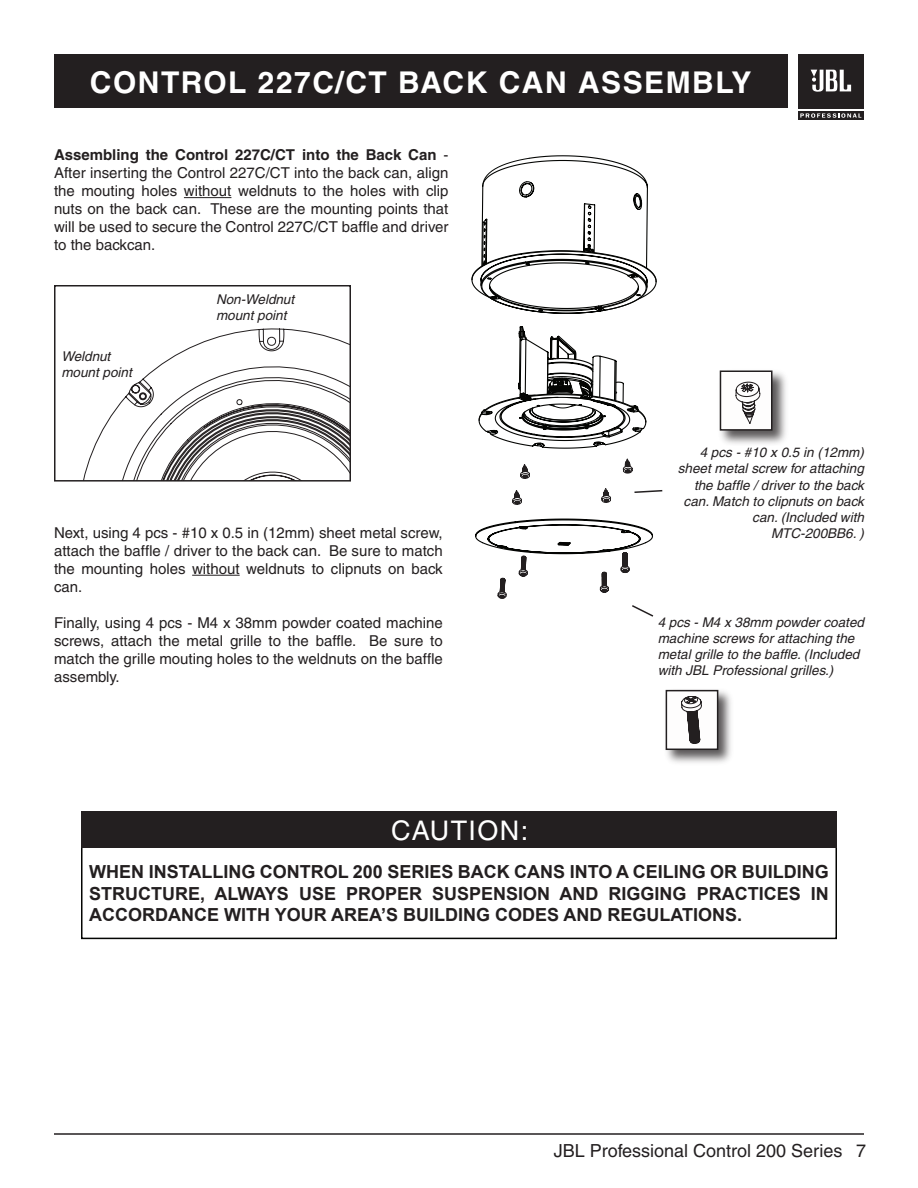
<style>
.page{position:relative;width:918px;height:1188px;background:#fff}
.page>*{position:absolute;margin:0;border:0;box-sizing:border-box;transform-origin:0 0}
.t1{font:700 30px "Helvetica";letter-spacing:.05em;color:#fff}
.t2{font:27px "Helvetica";letter-spacing:.05em;color:#fff}
.t3{font:700 18px/21.6px "Arial";color:#231f20;text-align:justify}
.t4{font:18px "Helvetica";color:#231f20}
.t5{font:15px/18px "Helvetica";color:#231f20;text-align:justify}
.t6{font:italic 13.5px/16.2px "Helvetica";color:#231f20}
.s1{font-weight:700}
</style>
<div class="page">
<div style="left:798px;top:111px;width:65px;height:9px;background:#231f20"></div>
<div style="left:798px;top:54px;width:65px;height:54px;background:#231f20"></div>
<svg style="left:811px;top:70px;width:40px;height:22px"></svg>
<svg style="left:800px;top:113px;width:61px;height:5px"></svg>
<hr style="left:54px;top:1133px;width:810px;height:2px;background:#231f20">
<div style="left:54px;top:54px;width:734px;height:54px;background:#231f20"></div>
<div style="left:81px;top:820px;width:756px;height:119px;border:2px solid #040503"></div>
<div style="left:81px;top:811px;width:756px;height:37px;background:#231f20"></div>
<hr style="left:184px;top:197px;width:47px;height:1px;background:#231f20">
<hr style="left:192px;top:575px;width:48px;height:1px;background:#231f20">
<svg style="left:83px;top:329px;width:265px;height:150px"></svg>
<div style="left:54px;top:285px;width:297px;height:197px;border:2px solid #231f20"></div>
<svg style="left:471px;top:155px;width:186px;height:294px"></svg>
<svg style="left:475px;top:518px;width:178px;height:80px"></svg>
<svg style="left:512px;top:459px;width:151px;height:46px"></svg>
<svg style="left:632px;top:605px;width:22px;height:12px"></svg>
<div style="left:718px;top:369px;width:71px;height:77px;background:#231f20;opacity:.75"></div>
<div style="left:720px;top:371px;width:52px;height:59px;background:#fefdfd"></div>
<div style="left:720px;top:370px;width:52px;height:61px;border:2px solid #231f20"></div>
<svg style="left:735px;top:381px;width:25px;height:43px"></svg>
<div style="left:664px;top:688px;width:71px;height:78px;background:#231f20;opacity:.75"></div>
<div style="left:666px;top:691px;width:52px;height:58px;background:#fefdfd"></div>
<div style="left:666px;top:690px;width:52px;height:60px;border:2px solid #231f20"></div>
<svg style="left:681px;top:696px;width:21px;height:48px"></svg>
<h1 class="t1" style="left:90px;top:64px;width:663px">CONTROL 227C/CT BACK CAN ASSEMBLY</h1>
<p class="t5" style="left:54px;top:146px;width:396px"><span class="s1">Assembling the Control 227C/CT into the Back Can</span> - After inserting the Control 227C/CT into the back can, align the mouting holes without weldnuts to the holes with clip nuts on the back can. These are the mounting points that will be used to secure the Control 227C/CT baffle and driver to the backcan.</p>
<p class="t6" style="left:61px;top:348px;width:72px">Weldnut mount point</p>
<p class="t6" style="left:216px;top:291px;width:80px">Non-Weldnut mount point</p>
<p class="t5" style="left:54px;top:523px;width:390px">Next, using 4 pcs - #10 x 0.5 in (12mm) sheet metal screw, attach the baffle / driver to the back can. Be sure to match the mounting holes without weldnuts to clipnuts on back can.</p>
<p class="t5" style="left:54px;top:613px;width:390px">Finally, using 4 pcs - M4 x 38mm powder coated machine screws, attach the metal grille to the baffle. Be sure to match the grille mouting holes to the weldnuts on the baffle assembly.</p>
<h2 class="t2" style="left:391px;top:815px;width:139px">CAUTION:</h2>
<p class="t6" style="left:678px;top:444px;width:188px;text-align:right">4 pcs - #10 x 0.5 in (12mm) sheet metal screw for attaching the baffle / driver to the back can. Match to clipnuts on back can. (Included with<br>MTC-200BB6. )</p>
<p class="t6" style="left:658px;top:614px;width:208px">4 pcs - M4 x 38mm powder coated machine screws for attaching the metal grille to the baffle. (Included with JBL Professional grilles.)</p>
<p class="t3" style="left:89px;top:862px;width:741px">WHEN INSTALLING CONTROL 200 SERIES BACK CANS INTO A CEILING OR BUILDING STRUCTURE, ALWAYS USE PROPER SUSPENSION AND RIGGING PRACTICES IN ACCORDANCE WITH YOUR AREA’S BUILDING CODES AND REGULATIONS.</p>
<p class="t4" style="left:554px;top:1140px;width:314px">JBL Professional Control 200 Series 7</p>
</div>
